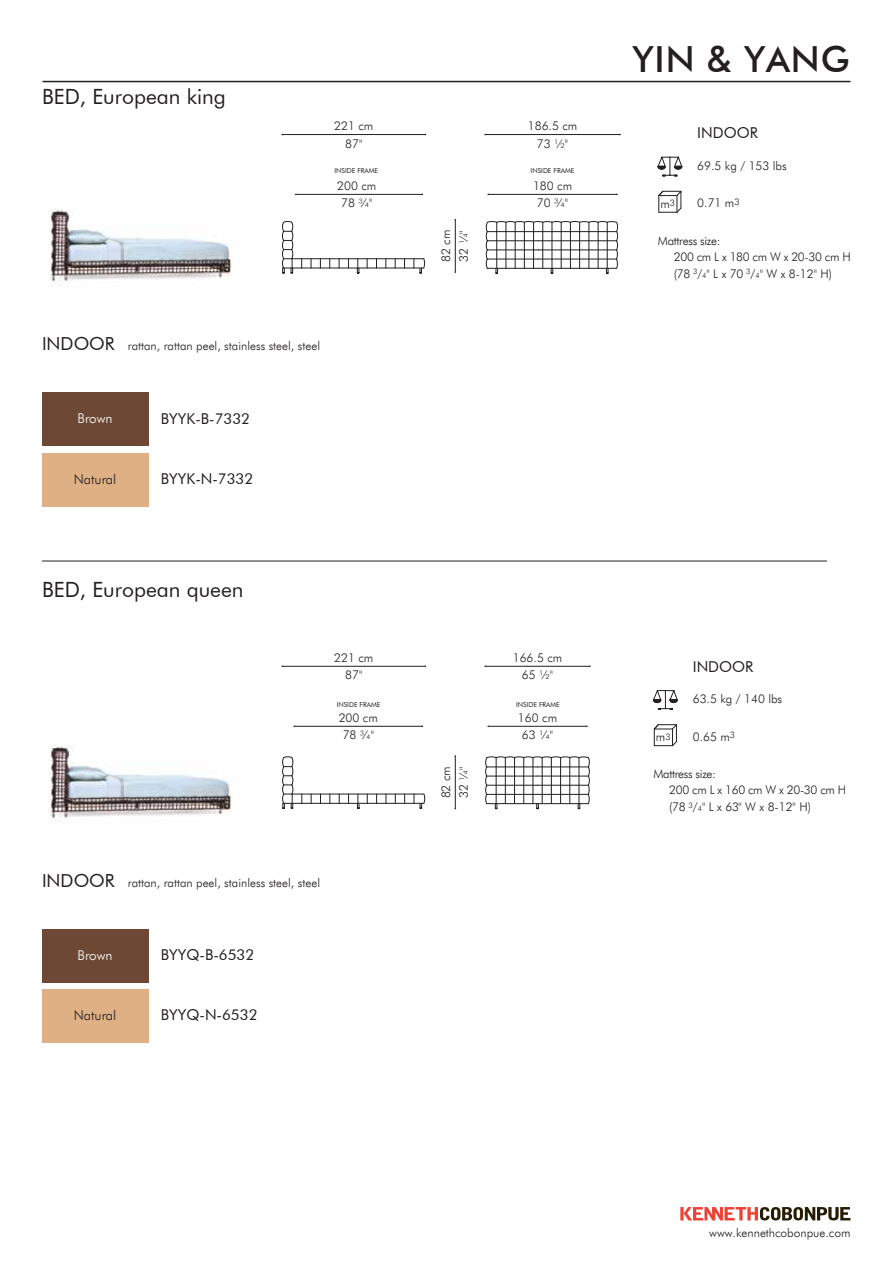
<style>
.page{position:relative;width:893px;height:1263px;background:#fff}
.page>*{position:absolute;margin:0;border:0;box-sizing:border-box;transform-origin:0 0}
.t1{font:500 36px "Futura BT";letter-spacing:.025em;color:#231f20}
.t2{font:21px "Futura BT";color:#231f20}
.t3{font:15px "Futura BT";color:#231f20}
.t4{font:300 13.5px "Futura BT";color:#231f20}
.t5{font:300 13.5px "Futura BT";color:#fff}
.t6{font:300 12px/17.7px "Futura BT";color:#231f20;text-align:center}
.t7{font:300 12px/16.5px "Futura BT";letter-spacing:-.025em;color:#231f20}
.t8{font:6.9px "Futura BT";color:#231f20}
.s1{font-weight:400;font-size:18px}
.s2{font-size:9px}
.s3{font-size:7.5px}
</style>
<div class="page">
<hr style="left:43px;top:81px;width:807px;height:1px;background:#231f20">
<img style="left:49px;top:208px;width:183px;height:74px">
<hr style="left:296px;top:194px;width:127px;height:1px;background:#231f20">
<hr style="left:455px;top:219px;width:1px;height:53px;background:#231f20">
<hr style="left:488px;top:194px;width:129px;height:1px;background:#231f20">
<hr style="left:282px;top:134px;width:144px;height:1px;background:#231f20">
<hr style="left:485px;top:134px;width:135px;height:1px;background:#231f20">
<hr style="left:42px;top:561px;width:785px;height:1px;background:#231f20">
<div style="left:42px;top:393px;width:106px;height:53px;background:#6d4834"></div>
<div style="left:42px;top:453px;width:106px;height:53px;background:#deb084"></div>
<svg style="left:680px;top:1207px;width:170px;height:13px"></svg>
<svg style="left:486px;top:221px;width:132px;height:53px"></svg>
<hr style="left:292px;top:258px;width:132px;height:1px;background:#231f20">
<hr style="left:292px;top:268px;width:132px;height:1px;background:#231f20">
<svg style="left:414px;top:258px;width:11px;height:16px"></svg>
<svg style="left:282px;top:221px;width:11px;height:53px"></svg>
<svg style="left:357px;top:259px;width:3px;height:15px"></svg>
<img style="left:49px;top:745px;width:183px;height:78px">
<div style="left:42px;top:929px;width:106px;height:53px;background:#6d4834"></div>
<div style="left:42px;top:989px;width:106px;height:54px;background:#deb084"></div>
<svg style="left:653px;top:690px;width:25px;height:20px"></svg>
<svg style="left:653px;top:724px;width:24px;height:22px"></svg>
<svg style="left:485px;top:756px;width:105px;height:53px"></svg>
<hr style="left:292px;top:794px;width:132px;height:1px;background:#231f20">
<hr style="left:292px;top:803px;width:132px;height:1px;background:#231f20">
<svg style="left:414px;top:794px;width:11px;height:15px"></svg>
<svg style="left:282px;top:756px;width:11px;height:53px"></svg>
<svg style="left:357px;top:794px;width:3px;height:15px"></svg>
<hr style="left:294px;top:726px;width:129px;height:1px;background:#231f20">
<hr style="left:455px;top:756px;width:1px;height:53px;background:#231f20">
<hr style="left:488px;top:726px;width:99px;height:1px;background:#231f20">
<hr style="left:282px;top:666px;width:144px;height:1px;background:#231f20">
<hr style="left:485px;top:666px;width:105px;height:1px;background:#231f20">
<svg style="left:657px;top:156px;width:25px;height:20px"></svg>
<svg style="left:658px;top:190px;width:24px;height:23px"></svg>
<h2 class="t2" style="left:42px;top:84px;width:185px">BED, European king</h2>
<p class="t6" style="left:334px;top:117px;width:41px">221 cm<br>87"</p>
<p class="t6" style="left:528px;top:117px;width:51px">186.5 cm<br>73 ½"</p>
<p class="t8" style="left:334px;top:167px;width:45px">INSIDE FRAME</p>
<p class="t8" style="left:531px;top:167px;width:45px">INSIDE FRAME</p>
<p class="t6" style="left:337px;top:176px;width:41px">200 cm<br>78 ¾"</p>
<p class="t6" style="left:437px;top:262px;width:34px;text-align:left;rotate:-90deg">82 cm<br>32 ¼"</p>
<p class="t6" style="left:533px;top:176px;width:41px">180 cm<br>70 ¾"</p>
<p class="t6" style="left:42px;top:337px;width:280px"><span class="s1">INDOOR</span> rattan, rattan peel, stainless steel, steel</p>
<p class="t5" style="left:78px;top:410px;width:37px">Brown</p>
<p class="t3" style="left:161px;top:409px;width:91px">BYYK-B-7332</p>
<p class="t4" style="left:74px;top:471px;width:44px">Natural</p>
<p class="t3" style="left:161px;top:470px;width:94px">BYYK-N-7332</p>
<h2 class="t2" style="left:42px;top:577px;width:203px">BED, European queen</h2>
<p class="t6" style="left:334px;top:648px;width:41px">221 cm<br>87"</p>
<p class="t6" style="left:513px;top:648px;width:51px">166.5 cm<br>65 ½"</p>
<p class="t8" style="left:337px;top:700px;width:45px">INSIDE FRAME</p>
<p class="t8" style="left:516px;top:700px;width:45px">INSIDE FRAME</p>
<p class="t6" style="left:339px;top:708px;width:41px">200 cm<br>78 ¾"</p>
<p class="t6" style="left:437px;top:798px;width:34px;text-align:left;rotate:-90deg">82 cm<br>32 ¼"</p>
<p class="t6" style="left:518px;top:708px;width:41px">160 cm<br>63 ¼"</p>
<p class="t6" style="left:42px;top:874px;width:280px"><span class="s1">INDOOR</span> rattan, rattan peel, stainless steel, steel</p>
<p class="t5" style="left:78px;top:947px;width:37px">Brown</p>
<p class="t3" style="left:161px;top:946px;width:95px">BYYQ-B-6532</p>
<p class="t4" style="left:74px;top:1007px;width:44px">Natural</p>
<p class="t3" style="left:161px;top:1006px;width:98px">BYYQ-N-6532</p>
<h1 class="t1" style="left:632px;top:37px;width:219px">YIN &amp; YANG</h1>
<p class="t3" style="left:697px;top:124px;width:62px">INDOOR</p>
<p class="t6" style="left:697px;top:156px;width:91px">69.5 kg / 153 lbs</p>
<p class="t6" style="left:660px;top:195px;width:16px">m<span class="s2">3</span></p>
<p class="t6" style="left:697px;top:194px;width:44px">0.71 m<sup>3</sup></p>
<p class="t7" style="left:674px;top:232px;width:178px;text-indent:-16px">Mattress size:<br>200 cm L x 180 cm W x 20-30 cm H (78 <sup>3</sup>/<span class="s3">4</span>" L x 70 <sup>3</sup>/<span class="s3">4</span>" W x 8-12" H)</p>
<p class="t3" style="left:693px;top:657px;width:62px">INDOOR</p>
<p class="t6" style="left:693px;top:690px;width:91px">63.5 kg / 140 lbs</p>
<p class="t6" style="left:656px;top:728px;width:16px">m<span class="s2">3</span></p>
<p class="t6" style="left:693px;top:727px;width:44px">0.65 m<sup>3</sup></p>
<p class="t7" style="left:669px;top:765px;width:178px;text-indent:-16px">Mattress size:<br>200 cm L x 160 cm W x 20-30 cm H (78 <sup>3</sup>/<span class="s3">4</span>" L x 63" W x 8-12" H)</p>
<p class="t6" style="left:709px;top:1224px;width:143px">www.kennethcobonpue.com</p>
</div>
